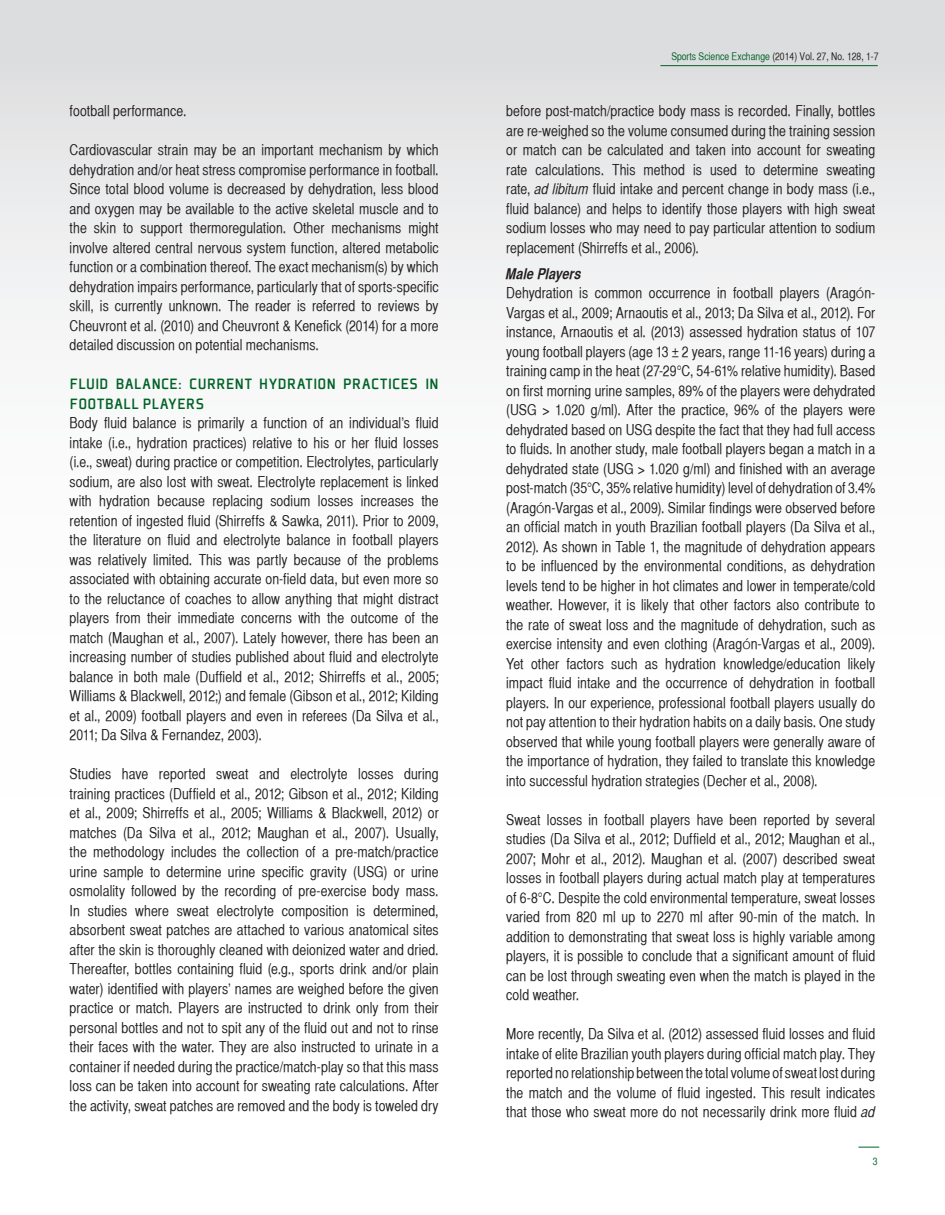
<style>
.page{position:relative;width:945px;height:1215px;background:#fff}
.page>*{position:absolute;margin:0;border:0;box-sizing:border-box;transform-origin:0 0}
.Headings{font:500 16.5px/19.5px "Plexes Pro";letter-spacing:.035em;color:#016226}
.t1{font:15px/19.5px "Helvetica CY Plain";letter-spacing:.005em;color:#231f20;text-align:justify}
.t2{font:italic 15px "Helvetica CY Bold";letter-spacing:.005em;color:#231f20}
.t3{font:10.5px "Helvetica CY Plain";color:#231f20}
.t4{font:10.5px "Helvetica CY Plain";color:#016226}
.s1{color:#016226}
.s2{font-family:"Helvetica CY Oblique"}
.s3{font-family:"Helvetica";font-weight:300}
</style>
<div class="page">
<div style="left:0;top:0;width:944px;height:1215px;background:linear-gradient(to bottom,#e8e8e9,#fff)"></div>
<hr style="left:660px;top:65px;width:218px;height:1px;background:#016226">
<svg style="left:858px;top:1147px;width:21px;height:1px"></svg>
<p class="t1" style="left:70px;top:101px;width:118px">football performance.</p>
<p class="t1" style="left:70px;top:140px;width:371px">Cardiovascular strain may be an important mechanism by which dehydration and/or heat stress compromise performance in football.<br>Since total blood volume is decreased by dehydration, less blood and oxygen may be available to the active skeletal muscle and to the skin to support thermoregulation. Other mechanisms might involve altered central nervous system function, altered metabolic function or a combination thereof. The exact mechanism(s) by which dehydration impairs performance, particularly that of sports-specific skill, is currently unknown. The reader is referred to reviews by Cheuvront et al. (2010) and Cheuvront &amp; Kenefick (2014) for a more detailed discussion on potential mechanisms.</p>
<p class="Headings" style="left:70px;top:374px;width:370px">FLUID BALANCE: CURRENT HYDRATION PRACTICES IN<br>FOOTBALL PLAYERS</p>
<p class="t1" style="left:70px;top:413px;width:371px">Body fluid balance is primarily a function of an individual’s fluid intake (i.e., hydration practices) relative to his or her fluid losses (i.e., sweat) during practice or competition. Electrolytes, particularly sodium, are also lost with sweat. Electrolyte replacement is linked with hydration because replacing sodium losses increases the retention of ingested fluid (Shirreffs &amp; Sawka, 2011). Prior to 2009, the literature on fluid and electrolyte balance in football players was relatively limited. This was partly because of the problems associated with obtaining accurate on-field data, but even more so to the reluctance of coaches to allow anything that might distract players from their immediate concerns with the outcome of the match (Maughan et al., 2007). Lately however, there has been an increasing number of studies published about fluid and electrolyte balance in both male (Duffield et al., 2012; Shirreffs et al., 2005; Williams &amp; Blackwell, 2012;) and female (Gibson et al., 2012; Kilding et al., 2009) football players and even in referees (Da Silva et al., 2011; Da Silva &amp; Fernandez, 2003).</p>
<p class="t1" style="left:70px;top:764px;width:371px">Studies have reported sweat and electrolyte losses during training practices (Duffield et al., 2012; Gibson et al., 2012; Kilding et al., 2009; Shirreffs et al., 2005; Williams &amp; Blackwell, 2012) or matches (Da Silva et al., 2012; Maughan et al., 2007). Usually, the methodology includes the collection of a pre-match/practice urine sample to determine urine specific gravity (USG) or urine osmolality followed by the recording of pre-exercise body mass.<br>In studies where sweat electrolyte composition is determined, absorbent sweat patches are attached to various anatomical sites after the skin is thoroughly cleaned with deionized water and dried.<br>Thereafter, bottles containing fluid (e.g., sports drink and/or plain water) identified with players’ names are weighed before the given practice or match. Players are instructed to drink only from their personal bottles and not to spit any of the fluid out and not to rinse their faces with the water. They are also instructed to urinate in a container if needed during the practice/match-play so that this mass loss can be taken into account for sweating rate calculations. After the activity, sweat patches are removed and the body is toweled dry</p>
<p class="t3" style="left:671px;top:50px;width:209px"><span class="s1">Sports Science Exchange</span> (2014) Vol. 27, No. 128, 1-7</p>
<p class="t1" style="left:506px;top:101px;width:371px">before post-match/practice body mass is recorded. Finally, bottles are re-weighed so the volume consumed during the training session or match can be calculated and taken into account for sweating rate calculations. This method is used to determine sweating rate, <span class="s2">ad libitum</span> fluid intake and percent change in body mass (i.e., fluid balance) and helps to identify those players with high sweat sodium losses who may need to pay particular attention to sodium replacement (Shirreffs et al., 2006).</p>
<p class="t2" style="left:506px;top:265px;width:77px">Male Players</p>
<p class="t1" style="left:506px;top:283px;width:371px">Dehydration is common occurrence in football players (Arag<span class="s3">ó</span>n-Vargas et al., 2009; Arnaoutis et al., 2013; Da Silva et al., 2012). For instance, Arnaoutis et al. (2013) assessed hydration status of 107 young football players (age 13 ± 2 years, range 11-16 years) during a training camp in the heat (27-29°C, 54-61% relative humidity). Based on first morning urine samples, 89% of the players were dehydrated (USG &gt; 1.020 g/ml). After the practice, 96% of the players were dehydrated based on USG despite the fact that they had full access to fluids. In another study, male football players began a match in a dehydrated state (USG &gt; 1.020 g/ml) and finished with an average post-match (35°C, 35% relative humidity) level of dehydration of 3.4% (Arag<span class="s3">ó</span>n-Vargas et al., 2009). Similar findings were observed before an official match in youth Brazilian football players (Da Silva et al., 2012). As shown in Table 1, the magnitude of dehydration appears to be influenced by the environmental conditions, as dehydration levels tend to be higher in hot climates and lower in temperate/cold weather. However, it is likely that other factors also contribute to the rate of sweat loss and the magnitude of dehydration, such as exercise intensity and even clothing (Arag<span class="s3">ó</span>n-Vargas et al., 2009).<br>Yet other factors such as hydration knowledge/education likely impact fluid intake and the occurrence of dehydration in football players. In our experience, professional football players usually do not pay attention to their hydration habits on a daily basis. One study observed that while young football players were generally aware of the importance of hydration, they failed to translate this knowledge into successful hydration strategies (Decher et al., 2008).</p>
<p class="t1" style="left:506px;top:810px;width:371px">Sweat losses in football players have been reported by several studies (Da Silva et al., 2012; Duffield et al., 2012; Maughan et al., 2007; Mohr et al., 2012). Maughan et al. (2007) described sweat losses in football players during actual match play at temperatures of 6-8°C. Despite the cold environmental temperature, sweat losses varied from 820 ml up to 2270 ml after 90-min of the match. In addition to demonstrating that sweat loss is highly variable among players, it is possible to conclude that a significant amount of fluid can be lost through sweating even when the match is played in the cold weather.</p>
<p class="t1" style="left:506px;top:1024px;width:371px">More recently, Da Silva et al. (2012) assessed fluid losses and fluid intake of elite Brazilian youth players during official match play. They reported no relationship between the total volume of sweat lost during the match and the volume of fluid ingested. This result indicates that those who sweat more do not necessarily drink more fluid <span class="s2">ad</span></p>
<p class="t4" style="left:873px;top:1156px;width:6px">3</p>
</div>
